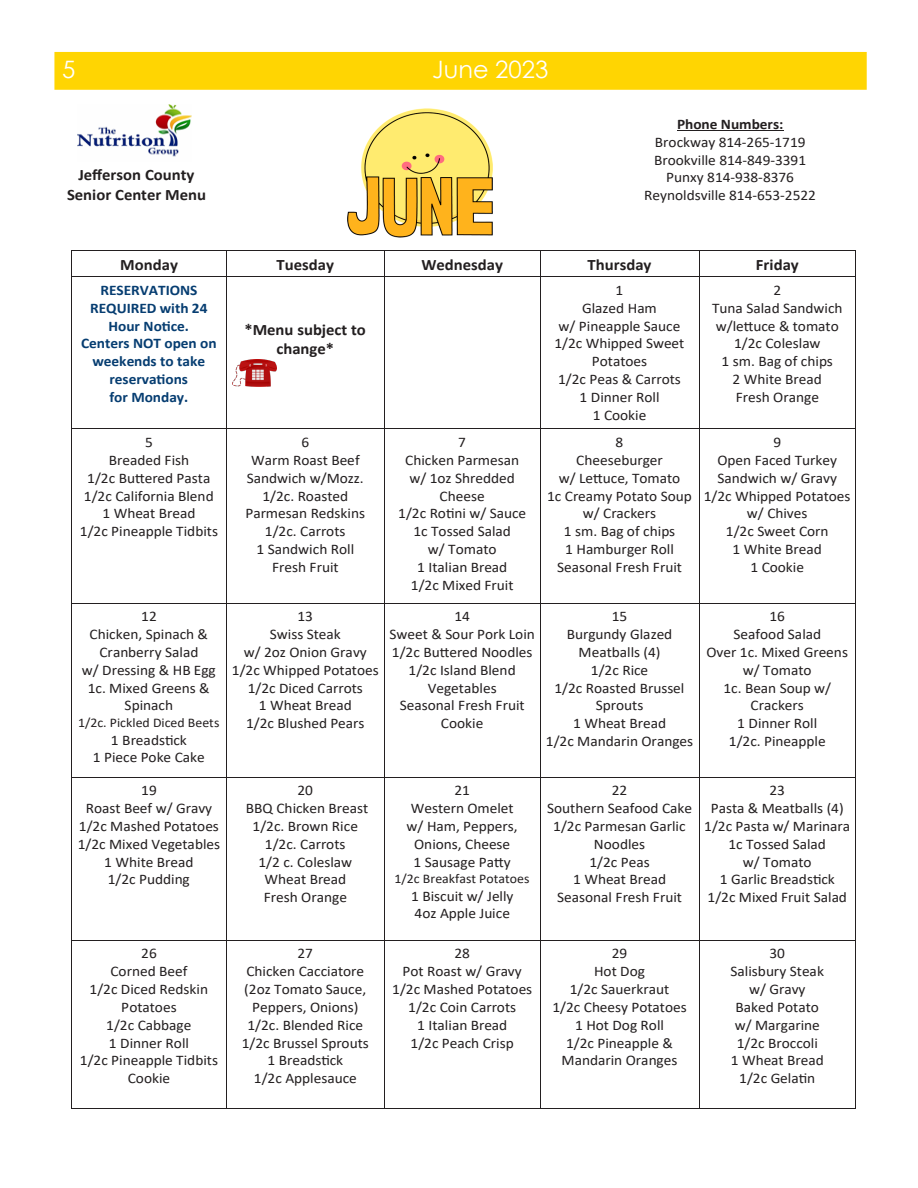
<style>
.page{position:relative;width:918px;height:1188px;background:#fff}
.page>*{position:absolute;margin:0;border:0;box-sizing:border-box;transform-origin:0 0}
.t1{font:24px "Century Gothic";color:#fff}
.t2{font:700 15.9px/19.5px "Calibri";color:#231f20;text-align:center;scale:1.05 1}
.t3{font:14.7px/17.9px "Calibri";color:#231f20;text-align:center;scale:1.05 1}
.t4{font:700 14.7px/17.9px "Calibri";color:#063d71;text-align:center;scale:1.05 1}
.t5{font:13.2px "Calibri";color:#231f20;scale:1.05 1}
.s1{font-weight:700}
</style>
<div class="page">
<div style="left:54px;top:52px;width:813px;height:38px;background:#ffd502"></div>
<svg style="left:71px;top:251px;width:1px;height:26px"></svg>
<svg style="left:384px;top:251px;width:1px;height:25px"></svg>
<svg style="left:540px;top:251px;width:1px;height:25px"></svg>
<hr style="left:699px;top:251px;width:1px;height:177px;background:#231f20">
<hr style="left:855px;top:250px;width:1px;height:179px;background:#231f20">
<hr style="left:71px;top:277px;width:1px;height:152px;background:#231f20">
<hr style="left:227px;top:277px;width:1px;height:151px;background:#231f20">
<hr style="left:384px;top:277px;width:1px;height:151px;background:#231f20">
<hr style="left:540px;top:277px;width:1px;height:151px;background:#231f20">
<hr style="left:71px;top:429px;width:1px;height:511px;background:#231f20">
<hr style="left:227px;top:429px;width:1px;height:511px;background:#231f20">
<hr style="left:384px;top:429px;width:1px;height:511px;background:#231f20">
<hr style="left:540px;top:429px;width:1px;height:174px;background:#231f20">
<hr style="left:699px;top:429px;width:1px;height:174px;background:#231f20">
<hr style="left:855px;top:429px;width:1px;height:511px;background:#231f20">
<hr style="left:540px;top:603px;width:1px;height:174px;background:#231f20">
<hr style="left:699px;top:603px;width:1px;height:174px;background:#231f20">
<hr style="left:540px;top:777px;width:1px;height:163px;background:#231f20">
<hr style="left:699px;top:777px;width:1px;height:163px;background:#231f20">
<hr style="left:71px;top:940px;width:1px;height:169px;background:#231f20">
<hr style="left:227px;top:940px;width:1px;height:169px;background:#231f20">
<hr style="left:384px;top:940px;width:1px;height:169px;background:#231f20">
<hr style="left:540px;top:940px;width:1px;height:169px;background:#231f20">
<hr style="left:699px;top:940px;width:1px;height:169px;background:#231f20">
<hr style="left:855px;top:940px;width:1px;height:169px;background:#231f20">
<hr style="left:71px;top:250px;width:785px;height:1px;background:#231f20">
<hr style="left:72px;top:276px;width:155px;height:1px;background:#231f20">
<hr style="left:227px;top:276px;width:157px;height:1px;background:#231f20">
<hr style="left:384px;top:276px;width:156px;height:1px;background:#231f20">
<hr style="left:540px;top:276px;width:315px;height:1px;background:#231f20">
<hr style="left:72px;top:428px;width:155px;height:1px;background:#231f20">
<hr style="left:227px;top:428px;width:157px;height:1px;background:#231f20">
<hr style="left:384px;top:428px;width:156px;height:1px;background:#231f20">
<hr style="left:540px;top:428px;width:315px;height:1px;background:#231f20">
<hr style="left:72px;top:603px;width:468px;height:1px;background:#231f20">
<hr style="left:540px;top:603px;width:159px;height:1px;background:#231f20">
<hr style="left:699px;top:603px;width:156px;height:1px;background:#231f20">
<hr style="left:72px;top:777px;width:468px;height:1px;background:#231f20">
<hr style="left:540px;top:777px;width:159px;height:1px;background:#231f20">
<hr style="left:699px;top:777px;width:156px;height:1px;background:#231f20">
<hr style="left:72px;top:940px;width:155px;height:1px;background:#231f20">
<hr style="left:227px;top:940px;width:157px;height:1px;background:#231f20">
<hr style="left:384px;top:940px;width:156px;height:1px;background:#231f20">
<hr style="left:540px;top:940px;width:159px;height:1px;background:#231f20">
<hr style="left:699px;top:940px;width:156px;height:1px;background:#231f20">
<hr style="left:71px;top:1108px;width:156px;height:1px;background:#231f20">
<hr style="left:227px;top:1108px;width:157px;height:1px;background:#231f20">
<hr style="left:384px;top:1108px;width:156px;height:1px;background:#231f20">
<hr style="left:540px;top:1108px;width:159px;height:1px;background:#231f20">
<hr style="left:699px;top:1108px;width:157px;height:1px;background:#231f20">
<img style="left:78px;top:104px;width:113px;height:53px">
<img style="left:232px;top:360px;width:45px;height:27px">
<hr style="left:677px;top:130px;width:106px;height:1px;background:#231f20">
<img style="left:347px;top:108px;width:146px;height:130px">
<p class="t1" style="left:62px;top:52px;width:15px">5</p>
<p class="t1" style="left:432px;top:52px;width:118px">June 2023</p>
<p class="t2" style="left:67px;top:165px;width:134px">Jefferson County<br>Senior Center Menu</p>
<p class="t3" style="left:644px;top:115px;width:165px"><span class="s1">Phone Numbers:<br></span>Brockway 814-265-1719<br>Brookville 814-849-3391<br>Punxy 814-938-8376<br>Reynoldsville 814-653-2522</p>
<p class="t2" style="left:120px;top:255px;width:57px">Monday</p>
<p class="t2" style="left:277px;top:255px;width:56px">Tuesday</p>
<p class="t2" style="left:421px;top:255px;width:79px">Wednesday</p>
<p class="t2" style="left:588px;top:255px;width:62px">Thursday</p>
<p class="t2" style="left:756px;top:255px;width:42px">Friday</p>
<p class="t4" style="left:81px;top:281px;width:131px">RESERVATIONS<br>REQUIRED with 24<br>Hour Notice.<br>Centers NOT open on weekends to take reservations<br>for Monday.</p>
<p class="t3" style="left:554px;top:281px;width:125px">1<br>Glazed Ham<br>w/ Pineapple Sauce<br>1/2c Whipped Sweet<br>Potatoes<br>1/2c Peas &amp; Carrots<br>1 Dinner Roll<br>1 Cookie</p>
<p class="t3" style="left:712px;top:281px;width:126px">2<br>Tuna Salad Sandwich w/lettuce &amp; tomato<br>1/2c Coleslaw<br>1 sm. Bag of chips<br>2 White Bread<br>Fresh Orange</p>
<p class="t2" style="left:244px;top:320px;width:117px">*Menu subject to change*</p>
<p class="t3" style="left:80px;top:433px;width:133px">5<br>Breaded Fish<br>1/2c Buttered Pasta<br>1/2c California Blend<br>1 Wheat Bread<br>1/2c Pineapple Tidbits</p>
<p class="t3" style="left:245px;top:433px;width:116px">6<br>Warm Roast Beef<br>Sandwich w/Mozz.<br>1/2c. Roasted<br>Parmesan Redskins<br>1/2c. Carrots<br>1 Sandwich Roll<br>Fresh Fruit</p>
<p class="t3" style="left:398px;top:433px;width:123px">7<br>Chicken Parmesan w/ 1oz Shredded<br>Cheese<br>1/2c Rotini w/ Sauce<br>1c Tossed Salad<br>w/ Tomato<br>1 Italian Bread<br>1/2c Mixed Fruit</p>
<p class="t3" style="left:547px;top:433px;width:140px">8<br>Cheeseburger<br>w/ Lettuce, Tomato<br>1c Creamy Potato Soup w/ Crackers<br>1 sm. Bag of chips<br>1 Hamburger Roll<br>Seasonal Fresh Fruit</p>
<p class="t3" style="left:704px;top:433px;width:141px">9<br>Open Faced Turkey<br>Sandwich w/ Gravy<br>1/2c Whipped Potatoes w/ Chives<br>1/2c Sweet Corn<br>1 White Bread<br>1 Cookie</p>
<p class="t3" style="left:82px;top:607px;width:129px">12<br>Chicken, Spinach &amp;<br>Cranberry Salad<br>w/ Dressing &amp; HB Egg<br>1c. Mixed Greens &amp;<br>Spinach</p>
<p class="t5" style="left:78px;top:713px;width:136px">1/2c. Pickled Diced Beets</p>
<p class="t3" style="left:93px;top:730px;width:108px">1 Breadstick<br>1 Piece Poke Cake</p>
<p class="t3" style="left:232px;top:607px;width:141px">13<br>Swiss Steak<br>w/ 2oz Onion Gravy<br>1/2c Whipped Potatoes<br>1/2c Diced Carrots<br>1 Wheat Bread<br>1/2c Blushed Pears</p>
<p class="t3" style="left:390px;top:607px;width:140px">14<br>Sweet &amp; Sour Pork Loin<br>1/2c Buttered Noodles<br>1/2c Island Blend<br>Vegetables<br>Seasonal Fresh Fruit<br>Cookie</p>
<p class="t3" style="left:546px;top:607px;width:142px">15<br>Burgundy Glazed<br>Meatballs (4)<br>1/2c Rice<br>1/2c Roasted Brussel<br>Sprouts<br>1 Wheat Bread<br>1/2c Mandarin Oranges</p>
<p class="t3" style="left:706px;top:607px;width:136px">16<br>Seafood Salad<br>Over 1c. Mixed Greens w/ Tomato<br>1c. Bean Soup w/<br>Crackers<br>1 Dinner Roll<br>1/2c. Pineapple</p>
<p class="t3" style="left:78px;top:781px;width:137px">19<br>Roast Beef w/ Gravy<br>1/2c Mashed Potatoes<br>1/2c Mixed Vegetables<br>1 White Bread<br>1/2c Pudding</p>
<p class="t3" style="left:246px;top:781px;width:118px">20<br>BBQ Chicken Breast<br>1/2c. Brown Rice<br>1/2c. Carrots<br>1/2 c. Coleslaw<br>Wheat Bread<br>Fresh Orange</p>
<p class="t3" style="left:407px;top:781px;width:107px">21<br>Western Omelet w/ Ham, Peppers,<br>Onions, Cheese<br>1 Sausage Patty</p>
<p class="t5" style="left:395px;top:869px;width:130px">1/2c Breakfast Potatoes</p>
<p class="t3" style="left:411px;top:886px;width:99px;text-align:left">1 Biscuit w/ Jelly<br>4oz Apple Juice</p>
<p class="t3" style="left:547px;top:781px;width:140px">22<br>Southern Seafood Cake<br>1/2c Parmesan Garlic<br>Noodles<br>1/2c Peas<br>1 Wheat Bread<br>Seasonal Fresh Fruit</p>
<p class="t3" style="left:704px;top:781px;width:141px">23<br>Pasta &amp; Meatballs (4)<br>1/2c Pasta w/ Marinara<br>1c Tossed Salad<br>w/ Tomato<br>1 Garlic Breadstick<br>1/2c Mixed Fruit Salad</p>
<p class="t3" style="left:80px;top:944px;width:133px">26<br>Corned Beef<br>1/2c Diced Redskin<br>Potatoes<br>1/2c Cabbage<br>1 Dinner Roll<br>1/2c Pineapple Tidbits<br>Cookie</p>
<p class="t3" style="left:242px;top:944px;width:123px">27<br>Chicken Cacciatore (2oz Tomato Sauce,<br>Peppers, Onions)<br>1/2c. Blended Rice<br>1/2c Brussel Sprouts<br>1 Breadstick<br>1/2c Applesauce</p>
<p class="t3" style="left:392px;top:944px;width:135px">28<br>Pot Roast w/ Gravy<br>1/2c Mashed Potatoes<br>1/2c Coin Carrots<br>1 Italian Bread<br>1/2c Peach Crisp</p>
<p class="t3" style="left:552px;top:944px;width:129px">29<br>Hot Dog<br>1/2c Sauerkraut<br>1/2c Cheesy Potatoes<br>1 Hot Dog Roll<br>1/2c Pineapple &amp;<br>Mandarin Oranges</p>
<p class="t3" style="left:731px;top:944px;width:90px">30<br>Salisbury Steak w/ Gravy<br>Baked Potato w/ Margarine<br>1/2c Broccoli<br>1 Wheat Bread<br>1/2c Gelatin</p>
</div>
